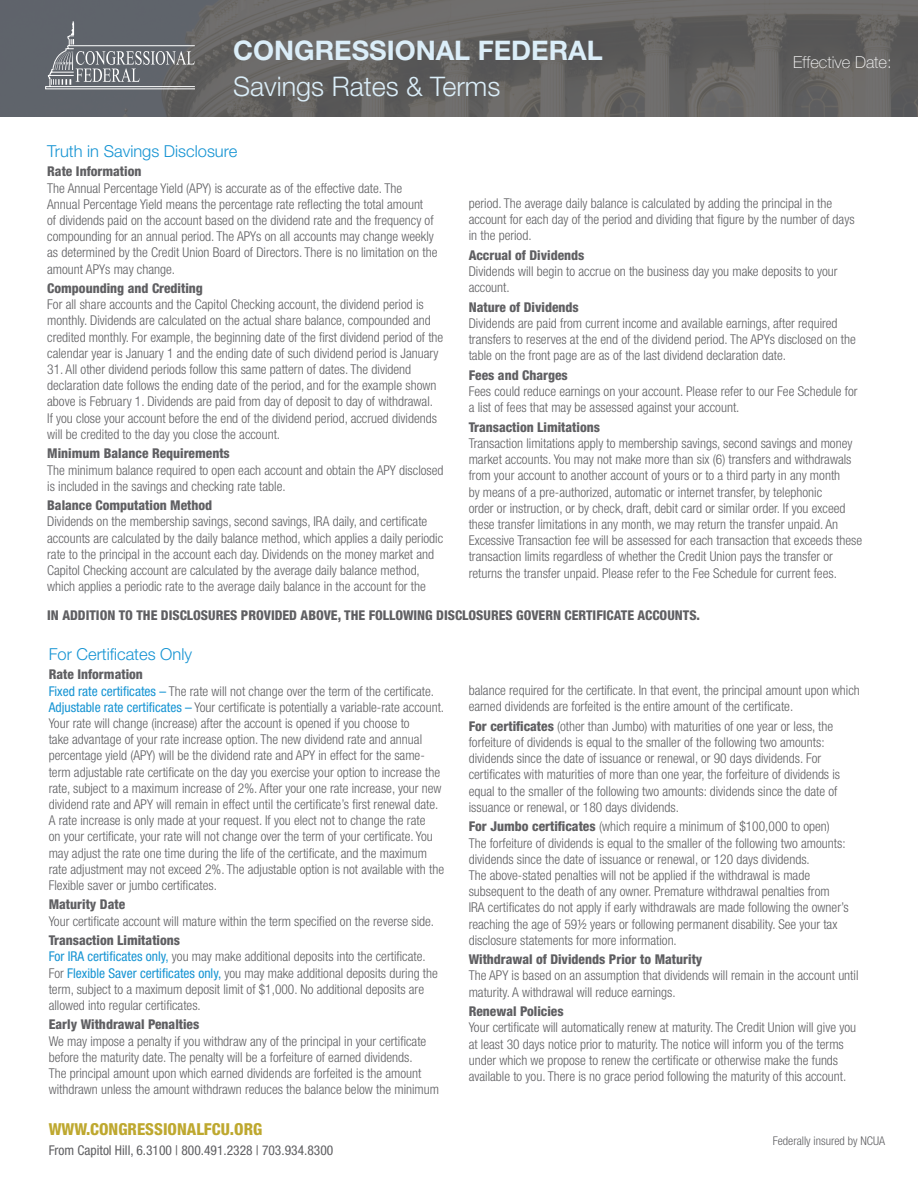
<style>
.page{position:relative;width:918px;height:1188px;background:#fff}
.page>*{position:absolute;margin:0;border:0;box-sizing:border-box;transform-origin:0 0}
.t1{font:700 27px "Helvetica Neue LT Std";color:#dbeef9}
.t2{font:300 27px "Helvetica Neue LT Std";color:#dbeef9}
.t3{font:300 16.5px "Helvetica Neue LT Std";color:#1694d3}
.t4{font:800 condensed 16.5px "Helvetica Neue LT Std";color:#bea82f}
.t5{font:100 16.5px "Helvetica Neue LT Std";color:#fff}
.t6{font:300 condensed 13.5px/16.2px "Helvetica Neue LT Std";color:#5f5f62}
.t7{font:800 condensed 13.5px "Helvetica Neue LT Std";color:#5f5f62}
.t8{font:condensed 13.5px "Helvetica Neue LT Std";color:#5f5f62}
.t9{font:300 condensed 12px "Helvetica Neue LT Std";color:#5f5f62}
.s1{font-weight:400;color:#1694d3}
.s2{font-weight:800}
</style>
<div class="page">
<svg style="left:0;top:0;width:918px;height:117px;background:#646363"></svg>
<svg style="left:45px;top:21px;width:150px;height:68px;background:#74787d"></svg>
<p class="t1" style="left:233px;top:33px;width:371px">CONGRESSIONAL FEDERAL</p>
<p class="t2" style="left:233px;top:70px;width:269px">Savings Rates &amp; Terms</p>
<p class="t5" style="left:793px;top:53px;width:100px">Effective Date:</p>
<p class="t3" style="left:47px;top:141px;width:192px">Truth in Savings Disclosure</p>
<p class="t7" style="left:47px;top:163px;width:96px">Rate Information</p>
<p class="t6" style="left:47px;top:180px;width:392px">The Annual Percentage Yield (APY) is accurate as of the effective date. The Annual Percentage Yield means the percentage rate reflecting the total amount<br>of dividends paid on the account based on the dividend rate and the frequency of compounding for an annual period. The APYs on all accounts may change weekly as determined by the Credit Union Board of Directors. There is no limitation on the amount APYs may change.</p>
<p class="t7" style="left:47px;top:280px;width:157px">Compounding and Crediting</p>
<p class="t6" style="left:47px;top:296px;width:398px">For all share accounts and the Capitol Checking account, the dividend period is monthly. Dividends are calculated on the actual share balance, compounded and credited monthly. For example, the beginning date of the first dividend period of the calendar year is January 1 and the ending date of such dividend period is January</p>
<p class="t6" style="left:47px;top:361px;width:391px">31. All other dividend periods follow this same pattern of dates. The dividend declaration date follows the ending date of the period, and for the example shown above is February 1. Dividends are paid from day of deposit to day of withdrawal.<br>If you close your account before the end of the dividend period, accrued dividends will be credited to the day you close the account.</p>
<p class="t7" style="left:47px;top:445px;width:184px">Minimum Balance Requirements</p>
<p class="t6" style="left:47px;top:462px;width:398px">The minimum balance required to open each account and obtain the APY disclosed is included in the savings and checking rate table.</p>
<p class="t7" style="left:47px;top:497px;width:167px">Balance Computation Method</p>
<p class="t6" style="left:47px;top:513px;width:398px">Dividends on the membership savings, second savings, IRA daily, and certificate accounts are calculated by the daily balance method, which applies a daily periodic rate to the principal in the account each day. Dividends on the money market and Capitol Checking account are calculated by the average daily balance method, which applies a periodic rate to the average daily balance in the account for the</p>
<p class="t6" style="left:469px;top:195px;width:387px">period. The average daily balance is calculated by adding the principal in the account for each day of the period and dividing that figure by the number of days in the period.</p>
<p class="t7" style="left:469px;top:247px;width:117px">Accrual of Dividends</p>
<p class="t6" style="left:469px;top:263px;width:370px">Dividends will begin to accrue on the business day you make deposits to your account.</p>
<p class="t7" style="left:469px;top:299px;width:112px">Nature of Dividends</p>
<p class="t6" style="left:469px;top:315px;width:389px">Dividends are paid from current income and available earnings, after required transfers to reserves at the end of the dividend period. The APYs disclosed on the table on the front page are as of the last dividend declaration date.</p>
<p class="t7" style="left:469px;top:367px;width:101px">Fees and Charges</p>
<p class="t6" style="left:469px;top:383px;width:390px">Fees could reduce earnings on your account. Please refer to our Fee Schedule for a list of fees that may be assessed against your account.</p>
<p class="t7" style="left:469px;top:419px;width:133px">Transaction Limitations</p>
<p class="t6" style="left:469px;top:435px;width:395px">Transaction limitations apply to membership savings, second savings and money market accounts. You may not make more than six (6) transfers and withdrawals from your account to another account of yours or to a third party in any month<br>by means of a pre-authorized, automatic or internet transfer, by telephonic<br>order or instruction, or by check, draft, debit card or similar order. If you exceed these transfer limitations in any month, we may return the transfer unpaid. An Excessive Transaction fee will be assessed for each transaction that exceeds these transaction limits regardless of whether the Credit Union pays the transfer or returns the transfer unpaid. Please refer to the Fee Schedule for current fees.</p>
<p class="t7" style="left:47px;top:606px;width:654px">IN ADDITION TO THE DISCLOSURES PROVIDED ABOVE, THE FOLLOWING DISCLOSURES GOVERN CERTIFICATE ACCOUNTS.</p>
<p class="t3" style="left:49px;top:644px;width:145px">For Certificates Only</p>
<p class="t7" style="left:49px;top:666px;width:96px">Rate Information</p>
<p class="t6" style="left:49px;top:683px;width:387px"><span class="s1">Fixed rate certificates –</span> The rate will not change over the term of the certificate.</p>
<p class="t6" style="left:49px;top:699px;width:397px"><span class="s1">Adjustable rate certificates –</span> Your certificate is potentially a variable-rate account.<br>Your rate will change (increase) after the account is opened if you choose to<br>take advantage of your rate increase option. The new dividend rate and annual percentage yield (APY) will be the dividend rate and APY in effect for the same&shy;term adjustable rate certificate on the day you exercise your option to increase the rate, subject to a maximum increase of 2%. After your one rate increase, your new dividend rate and APY will remain in effect until the certificate’s first renewal date.<br>A rate increase is only made at your request. If you elect not to change the rate<br>on your certificate, your rate will not change over the term of your certificate. You may adjust the rate one time during the life of the certificate, and the maximum rate adjustment may not exceed 2%. The adjustable option is not available with the Flexible saver or jumbo certificates.</p>
<p class="t7" style="left:49px;top:896px;width:78px">Maturity Date</p>
<p class="t6" style="left:49px;top:913px;width:387px">Your certificate account will mature within the term specified on the reverse side.</p>
<p class="t7" style="left:49px;top:932px;width:133px">Transaction Limitations</p>
<p class="t6" style="left:49px;top:948px;width:391px"><span class="s1">For IRA certificates only,</span> you may make additional deposits into the certificate.<br>For <span class="s1">Flexible Saver certificates only,</span> you may make additional deposits during the term, subject to a maximum deposit limit of $1,000. No additional deposits are allowed into regular certificates.</p>
<p class="t7" style="left:49px;top:1016px;width:152px">Early Withdrawal Penalties</p>
<p class="t6" style="left:49px;top:1033px;width:392px">We may impose a penalty if you withdraw any of the principal in your certificate before the maturity date. The penalty will be a forfeiture of earned dividends.<br>The principal amount upon which earned dividends are forfeited is the amount withdrawn unless the amount withdrawn reduces the balance below the minimum</p>
<p class="t6" style="left:469px;top:682px;width:393px">balance required for the certificate. In that event, the principal amount upon which earned dividends are forfeited is the entire amount of the certificate.</p>
<p class="t6" style="left:469px;top:718px;width:373px"><span class="s2">For certificates</span> (other than Jumbo) with maturities of one year or less, the forfeiture of dividends is equal to the smaller of the following two amounts: dividends since the date of issuance or renewal, or 90 days dividends. For certificates with maturities of more than one year, the forfeiture of dividends is equal to the smaller of the following two amounts: dividends since the date of issuance or renewal, or 180 days dividends.</p>
<p class="t6" style="left:469px;top:818px;width:378px"><span class="s2">For Jumbo certificates</span> (which require a minimum of $100,000 to open)<br>The forfeiture of dividends is equal to the smaller of the following two amounts: dividends since the date of issuance or renewal, or 120 days dividends.</p>
<p class="t6" style="left:469px;top:867px;width:382px">The above-stated penalties will not be applied if the withdrawal is made subsequent to the death of any owner. Premature withdrawal penalties from IRA certificates do not apply if early withdrawals are made following the owner’s reaching the age of 59½ years or following permanent disability. See your tax disclosure statements for more information.</p>
<p class="t7" style="left:469px;top:951px;width:235px">Withdrawal of Dividends Prior to Maturity</p>
<p class="t6" style="left:469px;top:967px;width:391px">The APY is based on an assumption that dividends will remain in the account until</p>
<p class="t6" style="left:469px;top:984px;width:209px">maturity. A withdrawal will reduce earnings.</p>
<p class="t7" style="left:469px;top:1003px;width:96px">Renewal Policies</p>
<p class="t6" style="left:469px;top:1019px;width:389px">Your certificate will automatically renew at maturity. The Credit Union will give you at least 30 days notice prior to maturity. The notice will inform you of the terms under which we propose to renew the certificate or otherwise make the funds available to you. There is no grace period following the maturity of this account.</p>
<p class="t4" style="left:49px;top:1119px;width:215px">WWW.CONGRESSIONALFCU.ORG</p>
<p class="t8" style="left:49px;top:1142px;width:286px">From Capitol Hill, 6.3100 | 800.491.2328 | 703.934.8300</p>
<p class="t9" style="left:773px;top:1134px;width:114px">Federally insured by NCUA</p>
</div>
